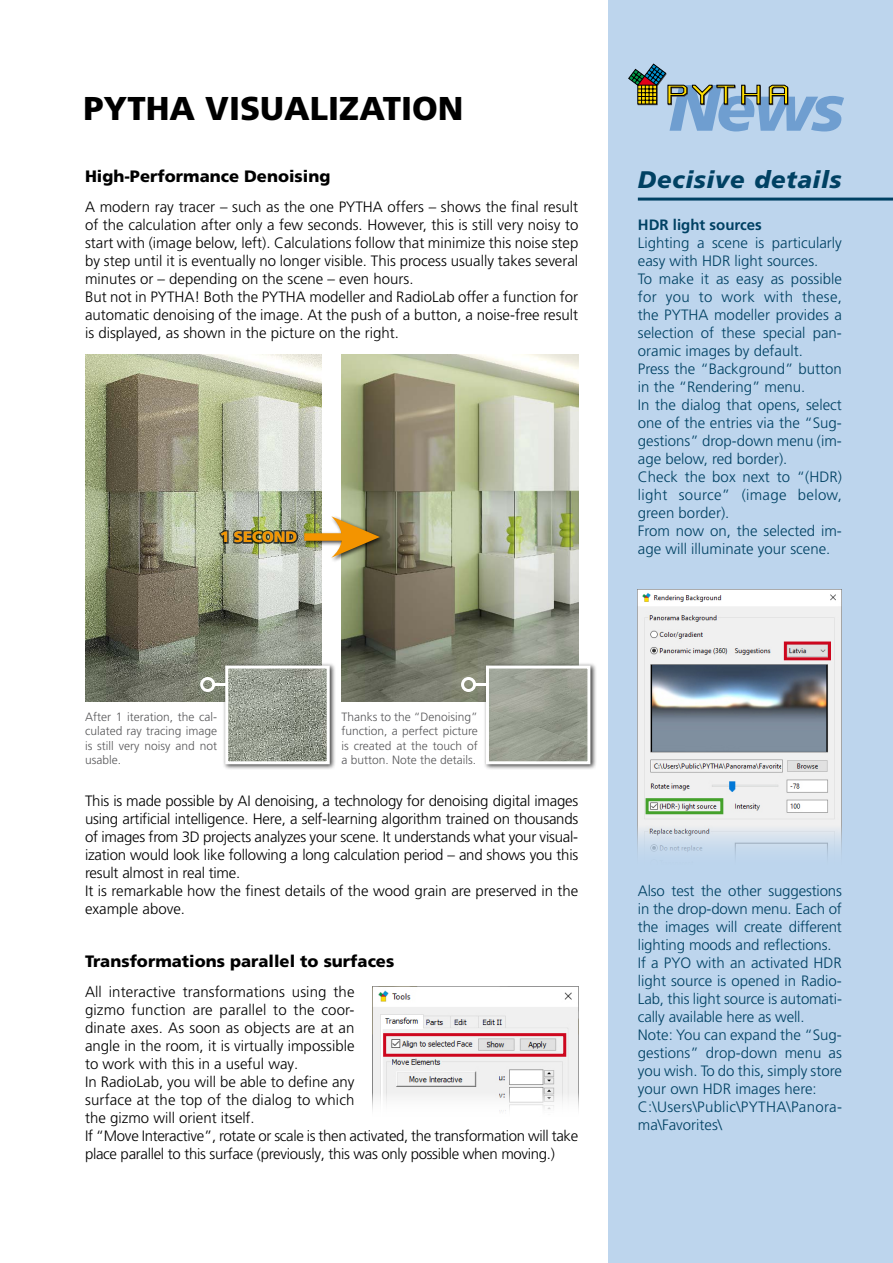
<style>
.page{position:relative;width:893px;height:1263px;background:#fff}
.page>*{position:absolute;margin:0;border:0;box-sizing:border-box;transform-origin:0 0}
.t1{font:italic 900 65.4px "Frutiger LT Pro";color:#6f9ed0}
.t2{font:900 33px "Frutiger LT Pro";color:#000}
.t3{font:italic 900 24px "Frutiger LT Pro";letter-spacing:.02em;color:#004163}
.t4{font:900 16.5px "Frutiger LT Pro";color:#000}
.t5{font:300 15px/18px "Frutiger LT Pro";color:#000}
.t6{font:300 15px/18px "Frutiger LT Pro";color:#004163}
.t7{font:700 15px "Frutiger LT Pro";color:#004163}
.t8{font:900 15px "Frutiger LT Pro";color:#f39400}
.t9{font:300 12px/14.4px "Frutiger LT Pro";color:#58585a;text-align:justify}
</style>
<div class="page">
<div style="left:608px;top:0;width:285px;height:1263px;background:#bdd5ed"></div>
<hr style="left:638px;top:198px;width:255px;height:3px;background:#004163">
<svg style="left:628px;top:64px;width:160px;height:41px"></svg>
<img style="left:85px;top:354px;width:237px;height:348px">
<div style="left:222px;top:663px;width:114px;height:108px;background:#000;opacity:.75"></div>
<img style="left:229px;top:669px;width:97px;height:91px">
<div style="left:225px;top:665px;width:105px;height:99px;border:3px solid #fff"></div>
<img style="left:341px;top:354px;width:237px;height:348px">
<div style="left:483px;top:663px;width:114px;height:108px;background:#000;opacity:.75"></div>
<img style="left:490px;top:669px;width:96px;height:91px">
<div style="left:486px;top:665px;width:104px;height:99px;border:3px solid #fff"></div>
<div style="left:302px;top:514px;width:83px;height:49px;background:#000;opacity:.75"></div>
<div style="left:304px;top:533px;width:51px;height:8px;background:#f39400"></div>
<svg style="left:331px;top:516px;width:49px;height:42px"></svg>
<img style="left:372px;top:987px;width:206px;height:125px">
<img style="left:638px;top:589px;width:204px;height:267px">
<svg style="left:782px;top:640px;width:50px;height:22px"></svg>
<svg style="left:644px;top:797px;width:81px;height:19px;background:#a6c59d"></svg>
<svg style="left:382px;top:1032px;width:186px;height:26px"></svg>
<svg style="left:215px;top:683px;width:12px;height:3px"></svg>
<div style="left:200px;top:677px;width:15px;height:15px;border:3px solid #fff;border-radius:50%"></div>
<svg style="left:476px;top:683px;width:11px;height:3px"></svg>
<div style="left:461px;top:677px;width:15px;height:15px;border:3px solid #fff;border-radius:50%"></div>
<h2 class="t2" style="left:83px;top:88px;width:382px">PYTHA VISUALIZATION</h2>
<p class="t4" style="left:85px;top:167px;width:247px">High-Performance Denoising</p>
<p class="t5" style="left:85px;top:198px;width:495px">A modern ray tracer – such as the one PYTHA offers – shows the final result of the calculation after only a few seconds. However, this is still very noisy to start with (image below, left). Calculations follow that minimize this noise step by step until it is eventually no longer visible. This process usually takes several minutes or – depending on the scene – even hours.<br>But not in PYTHA! Both the PYTHA modeller and RadioLab offer a function for automatic denoising of the image. At the push of a button, a noise-free result is displayed, as shown in the picture on the right.</p>
<p class="t8" style="left:220px;top:528px;width:79px">1 SECOND</p>
<h1 class="t1" style="left:669px;top:69px;width:177px">News</h1>
<h3 class="t3" style="left:638px;top:165px;width:205px">Decisive details</h3>
<p class="t7" style="left:638px;top:216px;width:125px">HDR light sources</p>
<p class="t6" style="left:638px;top:234px;width:206px">Lighting a scene is particularly easy with HDR light sources.<br>To make it as easy as possible for you to work with these, the PYTHA modeller provides a selection of these special pan&shy;oramic images by default.<br>Press the “Background” button in the “Rendering” menu.<br>In the dialog that opens, select one of the entries via the “Sug&shy;gestions” drop-down menu (im&shy;age below, red border).<br>Check the box next to “(HDR) light source” (image below, green border).<br>From now on, the selected im&shy;age will illuminate your scene.</p>
<p class="t9" style="left:85px;top:709px;width:134px">After 1 iteration, the cal&shy;culated ray tracing image is still very noisy and not usable.</p>
<p class="t9" style="left:341px;top:709px;width:138px">Thanks to the “Denoising” function, a perfect picture is created at the touch of a button. Note the details.</p>
<p class="t5" style="left:85px;top:792px;width:495px">This is made possible by AI denoising, a technology for denoising digital images using artificial intelligence. Here, a self-learning algorithm trained on thousands of images from 3D projects analyzes your scene. It understands what your visual&shy;ization would look like following a long calculation period – and shows you this result almost in real time.<br>It is remarkable how the finest details of the wood grain are preserved in the example above.</p>
<p class="t4" style="left:85px;top:952px;width:311px">Transformations parallel to surfaces</p>
<p class="t5" style="left:85px;top:983px;width:495px">All interactive transformations using the<br>gizmo function are parallel to the coor-<br>dinate axes. As soon as objects are at an<br>angle in the room, it is virtually impossible<br>to work with this in a useful way.<br>In RadioLab, you will be able to define any<br>surface at the top of the dialog to which<br>the gizmo will orient itself.<br>If “Move Interactive”, rotate or scale is then activated, the transformation will take place parallel to this surface (previously, this was only possible when moving.)</p>
<p class="t6" style="left:638px;top:882px;width:206px">Also test the other suggestions in the drop-down menu. Each of the images will create different lighting moods and reflections.<br>If a PYO with an activated HDR light source is opened in Radio-<br>Lab, this light source is automati&shy;cally available here as well.<br>Note: You can expand the “Sug&shy;gestions” drop-down menu as you wish. To do this, simply store your own HDR images here:<br>C:\Users\Public\PYTHA\Panora&shy;ma\Favorites\</p>
</div>
